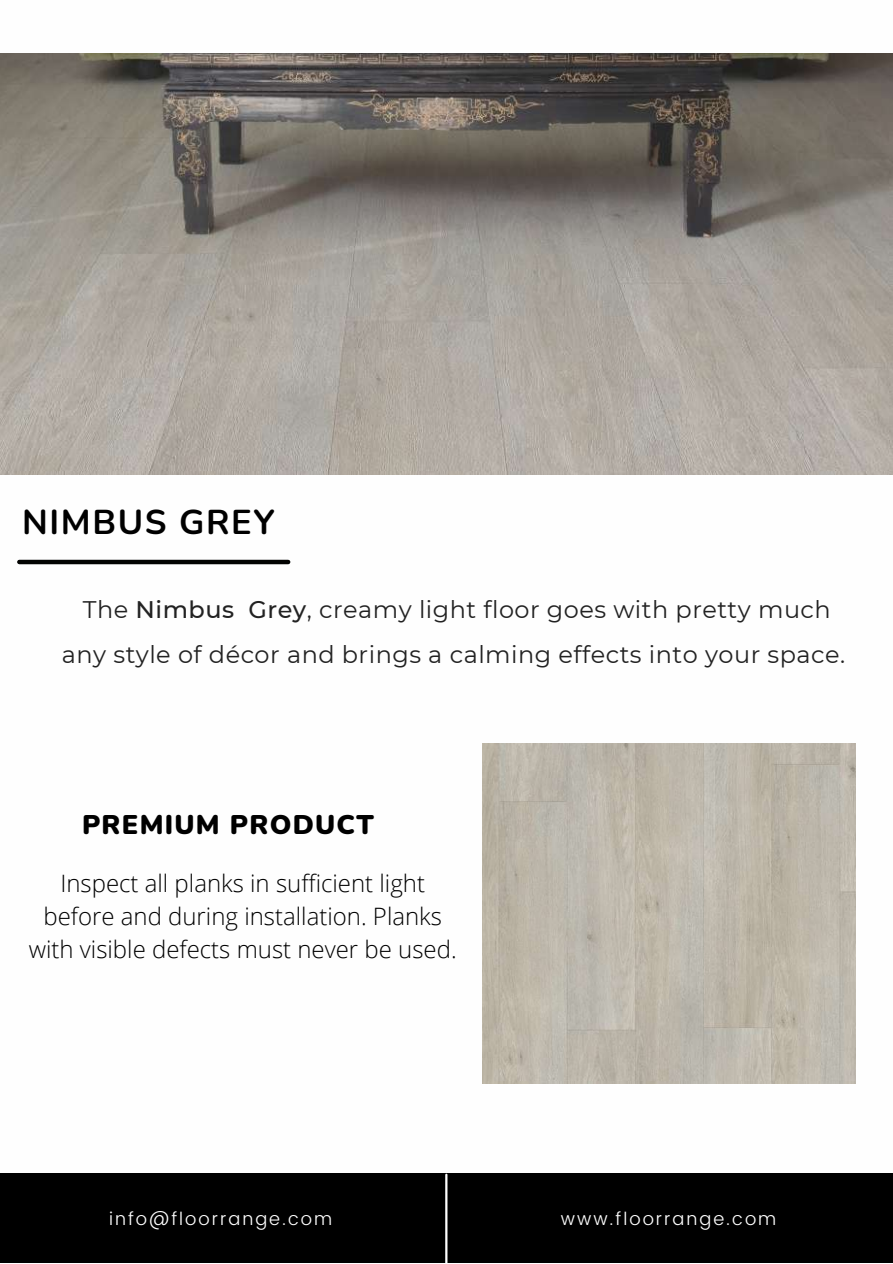
<style>
.page{position:relative;width:893px;height:1264px;background:#fff}
.page>*{position:absolute;margin:0;border:0;box-sizing:border-box;transform-origin:0 0}
.t1{font:700 34.5px "Nunito";letter-spacing:.045em;color:#000}
.t2{font:900 27px "Nunito";letter-spacing:.045em;color:#000}
.t3{font:24px/45px "Montserrat";letter-spacing:.02em;color:#222;text-align:center}
.t4{font:300 24px/32.5px "Open Sans";color:#000;text-align:center}
.t5{font:300 18px "Poppins";letter-spacing:.11em;color:#fff}
.s1{font-weight:500}
</style>
<div class="page">
<img style="left:0;top:54px;width:892px;height:420px">
<div style="left:0;top:1173px;width:892px;height:89px;background:#000"></div>
<hr style="left:445px;top:1174px;width:2px;height:88px;background:#fff">
<div style="left:19px;top:559px;width:269px;height:5px;background:#020301"></div>
<img style="left:482px;top:743px;width:372px;height:340px">
<h1 class="t1" style="left:22px;top:499px;width:254px">NIMBUS GREY</h1>
<p class="t3" style="left:62px;top:586px;width:784px">The <span class="s1">Nimbus Grey</span>, creamy light floor goes with pretty much any style of décor and brings a calming effects into your space.</p>
<p class="t2" style="left:82px;top:807px;width:293px">PREMIUM PRODUCT</p>
<p class="t4" style="left:29px;top:866px;width:429px">Inspect all planks in sufficient light before and during installation. Planks with visible defects must never be used.</p>
<p class="t5" style="left:109px;top:1208px;width:224px">info@floorrange.com</p>
<p class="t5" style="left:561px;top:1208px;width:217px">www.floorrange.com</p>
</div>
